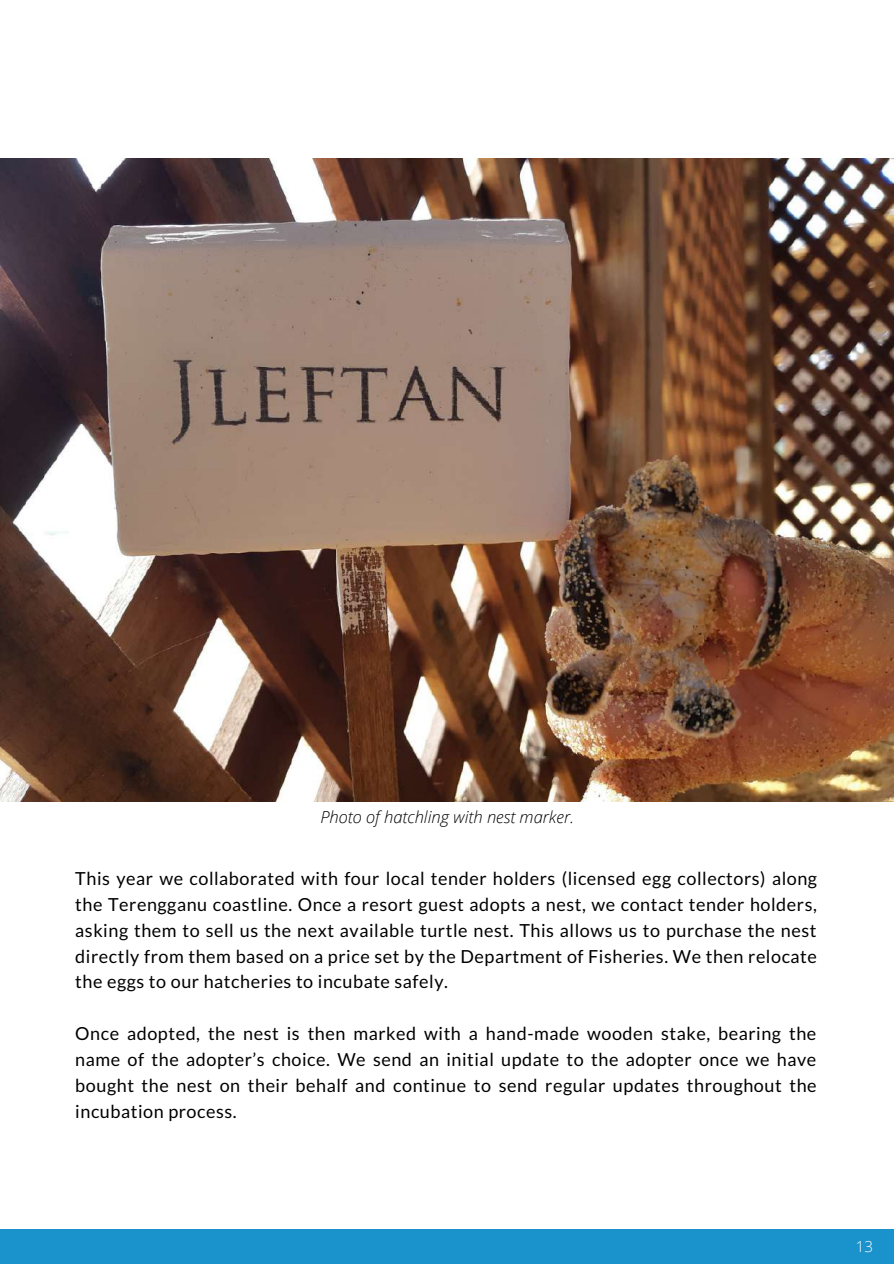
<style>
.page{position:relative;width:894px;height:1264px;background:#fff}
.page>*{position:absolute;margin:0;border:0;box-sizing:border-box;transform-origin:0 0}
.t1{font:18px/26px "Lato";letter-spacing:.03em;color:#000;text-align:justify}
.t2{font:italic 300 16.5px "Open Sans";color:#000}
.t3{font:300 15.15px "Open Sans";color:#fff}
</style>
<div class="page">
<div style="left:0;top:1228px;width:893px;height:35px;background:#1a92cb"></div>
<img style="left:0;top:159px;width:893px;height:642px">
<p class="t2" style="left:320px;top:805px;width:255px">Photo of hatchling with nest marker.</p>
<p class="t1" style="left:75px;top:864px;width:743px">This year we collaborated with four local tender holders (licensed egg collectors) along the Terengganu coastline. Once a resort guest adopts a nest, we contact tender holders, asking them to sell us the next available turtle nest. This allows us to purchase the nest directly from them based on a price set by the Department of Fisheries. We then relocate the eggs to our hatcheries to incubate safely.</p>
<p class="t1" style="left:75px;top:1020px;width:742px">Once adopted, the nest is then marked with a hand-made wooden stake, bearing the name of the adopter’s choice. We send an initial update to the adopter once we have bought the nest on their behalf and continue to send regular updates throughout the incubation process.</p>
<p class="t3" style="left:855px;top:1235px;width:19px">13</p>
</div>
